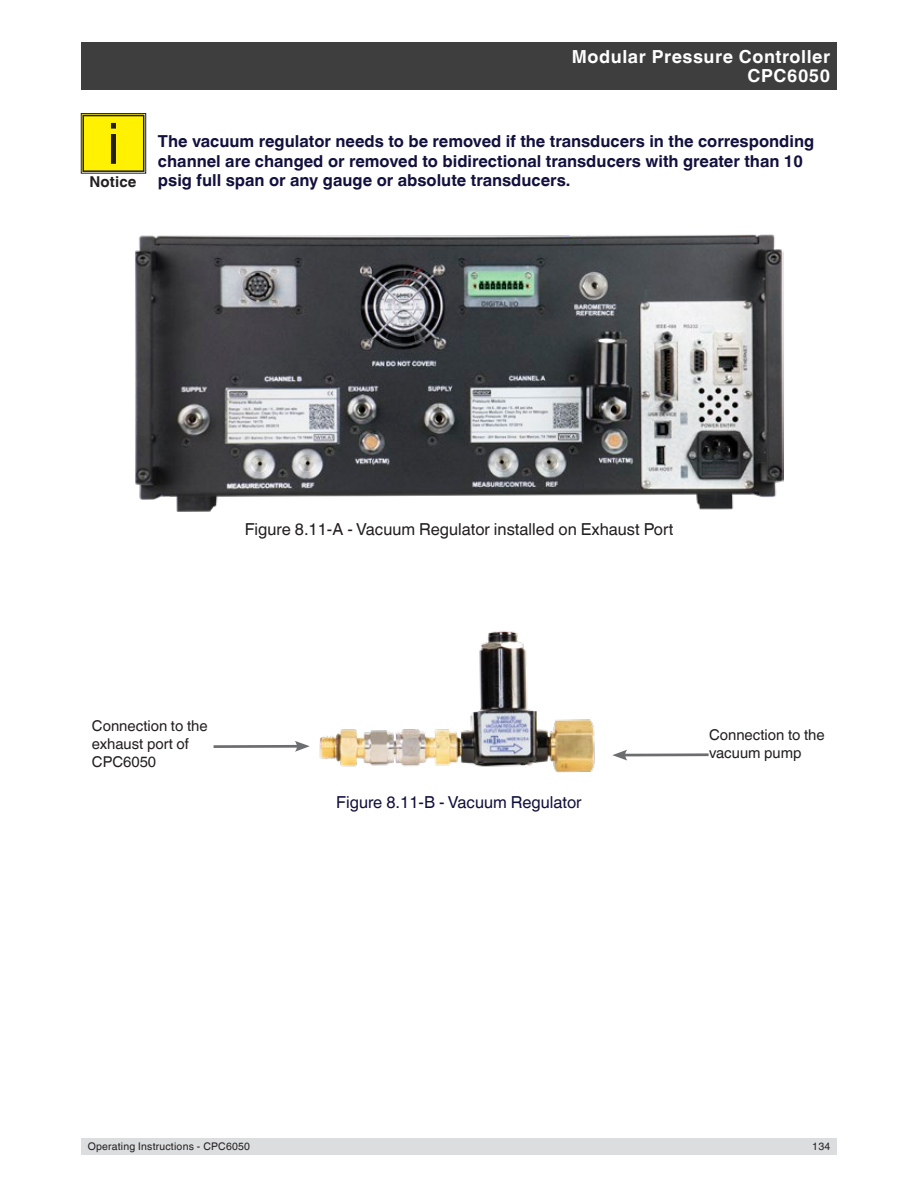
<style>
.page{position:relative;width:918px;height:1188px;background:#fff}
.page>*{position:absolute;margin:0;border:0;box-sizing:border-box;transform-origin:0 0}
.t1{font:57px "Helvetica World";color:#231f20}
.t2{font:700 18px/19.5px "Helvetica World";letter-spacing:.03em;color:#fff;text-align:right}
.Body_Copy{font:700 16.5px/19.5px "Helvetica World";color:#12103d}
.Figure_Title{font:16.5px "Helvetica World";color:#231f20}
.Figure_Title-2{font:16.5px "Helvetica World";color:#12103d}
.t3{font:700 15px "Helvetica World";letter-spacing:.01em;color:#231f20}
.Body_Copy-2{font:14.85px/17.5px "Helvetica World";color:#231f20}
.t4{font:10.5px "Helvetica World";letter-spacing:.02em;color:#231f20}
</style>
<div class="page">
<div style="left:81px;top:1138px;width:756px;height:17px;background:#dcdddf"></div>
<div style="left:81px;top:43px;width:756px;height:47px;background:#3e3e3f"></div>
<svg style="left:81px;top:113px;width:65px;height:61px;background:#ede00d"></svg>
<div style="left:82px;top:115px;width:62px;height:57px;border:2px solid #231f20"></div>
<img style="left:135px;top:234px;width:648px;height:278px">
<img style="left:319px;top:631px;width:276px;height:142px">
<hr style="left:214px;top:745px;width:86px;height:3px;background:#6c6d70">
<svg style="left:295px;top:741px;width:15px;height:11px"></svg>
<hr style="left:622px;top:753px;width:87px;height:3px;background:#6c6d70">
<svg style="left:612px;top:750px;width:15px;height:11px"></svg>
<p class="t1" style="left:107px;top:111px;width:14px">i</p>
<p class="t3" style="left:90px;top:173px;width:49px">Notice</p>
<p class="t2" style="left:572px;top:47px;width:260px">Modular Pressure Controller<br>CPC6050</p>
<p class="Body_Copy" style="left:158px;top:132px;width:658px">The vacuum regulator needs to be removed if the transducers in the corresponding channel are changed or removed to bidirectional transducers with greater than 10 psig full span or any gauge or absolute transducers.</p>
<p class="Figure_Title" style="left:245px;top:519px;width:430px">Figure 8.11-A - Vacuum Regulator installed on Exhaust Port</p>
<p class="Body_Copy-2" style="left:92px;top:717px;width:117px">Connection to the exhaust port of<br>CPC6050</p>
<p class="Body_Copy-2" style="left:709px;top:726px;width:117px">Connection to the vacuum pump</p>
<p class="Figure_Title-2" style="left:336px;top:792px;width:247px">Figure 8.11-B - Vacuum Regulator</p>
<p class="t4" style="left:88px;top:1140px;width:164px">Operating Instructions - CPC6050</p>
<p class="t4" style="left:812px;top:1140px;width:19px">134</p>
</div>
